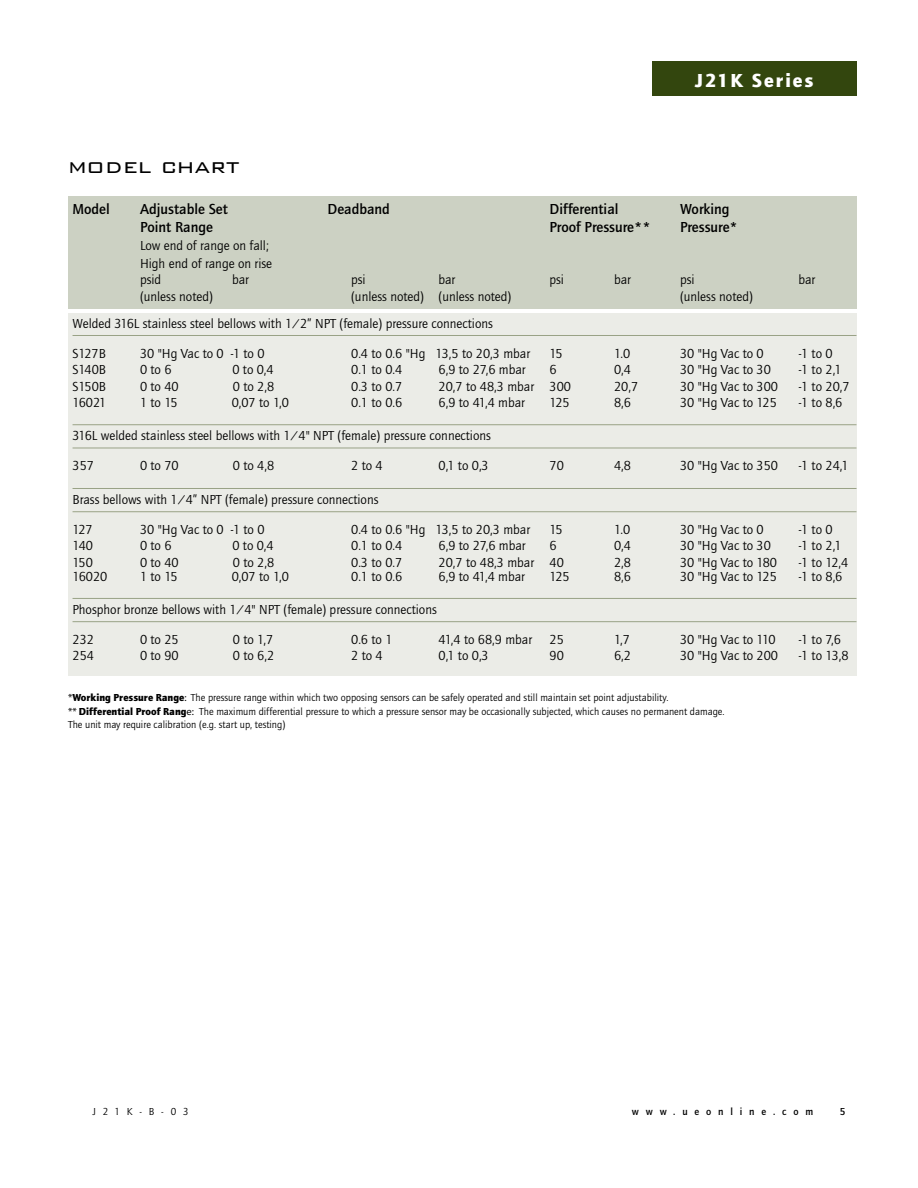
<style>
.page{position:relative;width:918px;height:1188px;background:#fff}
.page>*{position:absolute;margin:0;border:0;box-sizing:border-box;transform-origin:0 0}
.t1{font:300 25.5px "Bank Gothic BT";color:#000}
.t2{font:900 19.5px "Quay Sans ITC";letter-spacing:.1em;color:#fff}
.t3{font:15px "Quay Sans Md ITC";color:#000}
.t4{font:13.5px/18px "Quay Sans ITC";color:#000}
.t5{font:10.5px/13.5px "Quay Sans ITC";color:#000}
.t6{font:10.5px "Quay Sans Md ITC";letter-spacing:.65em;color:#000}
.t7{font:10.5px "Quay Sans ITC Book SC900";letter-spacing:.65em;color:#000}
.t8{font:10.5px "Quay Sans Md ITC SC900";color:#000}
.s1{font-family:"Myriad Pro"}
.s2{font-weight:900}
</style>
<div class="page">
<div style="left:652px;top:62px;width:204px;height:34px;background:#33460e"></div>
<div style="left:68px;top:196px;width:788px;height:112px;background:#ccd1c3"></div>
<div style="left:68px;top:314px;width:788px;height:362px;background:#ebece7"></div>
<hr style="left:73px;top:335px;width:784px;height:1px;background:#99a286">
<hr style="left:73px;top:424px;width:784px;height:1px;background:#99a286">
<hr style="left:73px;top:448px;width:784px;height:1px;background:#99a286">
<hr style="left:73px;top:488px;width:784px;height:1px;background:#99a286">
<hr style="left:73px;top:511px;width:784px;height:1px;background:#99a286">
<hr style="left:73px;top:598px;width:784px;height:1px;background:#99a286">
<hr style="left:73px;top:621px;width:784px;height:1px;background:#99a286">
<h2 class="t2" style="left:696px;top:69px;width:119px">J21K Series</h2>
<h1 class="t1" style="left:68px;top:152px;width:173px">model chart</h1>
<p class="t3" style="left:73px;top:200px;width:39px">Model</p>
<p class="t3" style="left:140px;top:200px;width:89px">Adjustable Set</p>
<p class="t3" style="left:328px;top:200px;width:64px">Deadband</p>
<p class="t3" style="left:550px;top:200px;width:70px">Differential</p>
<p class="t3" style="left:680px;top:200px;width:51px">Working</p>
<p class="t3" style="left:140px;top:218px;width:74px">Point Range</p>
<p class="t3" style="left:550px;top:218px;width:103px">Proof Pressure**</p>
<p class="t3" style="left:680px;top:218px;width:59px">Pressure*</p>
<p class="t4" style="left:140px;top:236px;width:134px">Low end of range on fall;<br>High end of range on rise</p>
<p class="t4" style="left:140px;top:271px;width:23px">psid</p>
<p class="t4" style="left:232px;top:271px;width:18px">bar</p>
<p class="t4" style="left:351px;top:271px;width:16px">psi</p>
<p class="t4" style="left:439px;top:271px;width:18px">bar</p>
<p class="t4" style="left:550px;top:271px;width:16px">psi</p>
<p class="t4" style="left:614px;top:271px;width:18px">bar</p>
<p class="t4" style="left:680px;top:271px;width:16px">psi</p>
<p class="t4" style="left:799px;top:271px;width:18px">bar</p>
<p class="t4" style="left:140px;top:287px;width:74px">(unless noted)</p>
<p class="t4" style="left:351px;top:287px;width:162px">(unless noted) (unless noted)</p>
<p class="t4" style="left:680px;top:287px;width:74px">(unless noted)</p>
<p class="t4" style="left:73px;top:314px;width:422px">Welded 316L stainless steel bellows with 1/2” NPT (female) pressure connections</p>
<p class="t4" style="left:73px;top:344px;width:35px">S127B</p>
<p class="t4" style="left:140px;top:344px;width:126px">30 "Hg Vac to 0 -1 to 0</p>
<p class="t4" style="left:351px;top:344px;width:181px">0.4 to 0.6 "Hg 13,5 to 20,3 mbar</p>
<p class="t4" style="left:550px;top:344px;width:15px">15</p>
<p class="t4" style="left:614px;top:344px;width:18px">1.0</p>
<p class="t4" style="left:680px;top:344px;width:85px">30 "Hg Vac to 0</p>
<p class="t4" style="left:799px;top:344px;width:36px">-1 to 0</p>
<p class="t4" style="left:73px;top:361px;width:35px">S140B</p>
<p class="t4" style="left:140px;top:361px;width:33px">0 to 6</p>
<p class="t4" style="left:232px;top:361px;width:43px">0 to 0,4</p>
<p class="t4" style="left:351px;top:361px;width:53px">0.1 to 0.4</p>
<p class="t4" style="left:439px;top:361px;width:89px">6,9 to 27,6 mbar</p>
<p class="t4" style="left:550px;top:361px;width:9px">6</p>
<p class="t4" style="left:614px;top:361px;width:18px">0,4</p>
<p class="t4" style="left:680px;top:361px;width:92px">30 "Hg Vac to 30</p>
<p class="t4" style="left:799px;top:361px;width:45px">-1 to 2,1</p>
<p class="t4" style="left:73px;top:377px;width:35px">S150B</p>
<p class="t4" style="left:140px;top:377px;width:40px">0 to 40</p>
<p class="t4" style="left:233px;top:377px;width:43px">0 to 2,8</p>
<p class="t4" style="left:351px;top:377px;width:53px">0.3 to 0.7</p>
<p class="t4" style="left:439px;top:377px;width:134px">20,7 to 48,3 mbar 300</p>
<p class="t4" style="left:614px;top:377px;width:26px">20,7</p>
<p class="t4" style="left:680px;top:377px;width:100px">30 "Hg Vac to 300</p>
<p class="t4" style="left:799px;top:377px;width:53px">-1 to 20,7</p>
<p class="t4" style="left:73px;top:394px;width:35px">16021</p>
<p class="t4" style="left:140px;top:394px;width:39px">1 to 15</p>
<p class="t4" style="left:232px;top:394px;width:59px">0,07 to 1,0</p>
<p class="t4" style="left:351px;top:394px;width:53px">0.1 to 0.6</p>
<p class="t4" style="left:439px;top:394px;width:88px">6,9 to 41,4 mbar</p>
<p class="t4" style="left:550px;top:394px;width:22px">125</p>
<p class="t4" style="left:614px;top:394px;width:18px">8,6</p>
<p class="t4" style="left:680px;top:394px;width:98px">30 "Hg Vac to 125</p>
<p class="t4" style="left:799px;top:394px;width:45px">-1 to 8,6</p>
<p class="t4" style="left:73px;top:427px;width:420px">316L welded stainless steel bellows with 1/4" NPT (female) pressure connections</p>
<p class="t4" style="left:73px;top:457px;width:23px">357</p>
<p class="t4" style="left:140px;top:457px;width:40px">0 to 70</p>
<p class="t4" style="left:233px;top:457px;width:43px">0 to 4,8</p>
<p class="t4" style="left:351px;top:457px;width:33px">2 to 4</p>
<p class="t4" style="left:439px;top:457px;width:52px">0,1 to 0,3</p>
<p class="t4" style="left:550px;top:457px;width:16px">70</p>
<p class="t4" style="left:614px;top:457px;width:18px">4,8</p>
<p class="t4" style="left:680px;top:457px;width:100px">30 "Hg Vac to 350</p>
<p class="t4" style="left:799px;top:457px;width:52px">-1 to 24,1</p>
<p class="t4" style="left:73px;top:491px;width:307px">Brass bellows with 1/4” NPT (female) pressure connections</p>
<p class="t4" style="left:73px;top:521px;width:22px">127</p>
<p class="t4" style="left:140px;top:521px;width:126px">30 "Hg Vac to 0 -1 to 0</p>
<p class="t4" style="left:351px;top:521px;width:181px">0.4 to 0.6 "Hg 13,5 to 20,3 mbar</p>
<p class="t4" style="left:550px;top:521px;width:15px">15</p>
<p class="t4" style="left:614px;top:521px;width:18px">1.0</p>
<p class="t4" style="left:680px;top:521px;width:85px">30 "Hg Vac to 0</p>
<p class="t4" style="left:799px;top:521px;width:36px">-1 to 0</p>
<p class="t4" style="left:73px;top:537px;width:22px">140</p>
<p class="t4" style="left:140px;top:537px;width:33px">0 to 6</p>
<p class="t4" style="left:232px;top:537px;width:43px">0 to 0,4</p>
<p class="t4" style="left:351px;top:537px;width:53px">0.1 to 0.4</p>
<p class="t4" style="left:439px;top:537px;width:89px">6,9 to 27,6 mbar</p>
<p class="t4" style="left:550px;top:537px;width:9px">6</p>
<p class="t4" style="left:614px;top:537px;width:18px">0,4</p>
<p class="t4" style="left:680px;top:537px;width:92px">30 "Hg Vac to 30</p>
<p class="t4" style="left:799px;top:537px;width:45px">-1 to 2,1</p>
<p class="t4" style="left:73px;top:553px;width:22px">150</p>
<p class="t4" style="left:140px;top:553px;width:40px">0 to 40</p>
<p class="t4" style="left:233px;top:553px;width:43px">0 to 2,8</p>
<p class="t4" style="left:351px;top:553px;width:53px">0.3 to 0.7</p>
<p class="t4" style="left:439px;top:553px;width:127px">20,7 to 48,3 mbar 40</p>
<p class="t4" style="left:614px;top:553px;width:18px">2,8</p>
<p class="t4" style="left:680px;top:553px;width:99px">30 "Hg Vac to 180</p>
<p class="t4" style="left:799px;top:553px;width:51px">-1 to 12,4</p>
<p class="t4" style="left:73px;top:568px;width:36px">16020</p>
<p class="t4" style="left:140px;top:568px;width:39px">1 to 15</p>
<p class="t4" style="left:232px;top:568px;width:59px">0,07 to 1,0</p>
<p class="t4" style="left:351px;top:568px;width:53px">0.1 to 0.6</p>
<p class="t4" style="left:439px;top:568px;width:88px">6,9 to 41,4 mbar</p>
<p class="t4" style="left:550px;top:568px;width:22px">125</p>
<p class="t4" style="left:614px;top:568px;width:18px">8,6</p>
<p class="t4" style="left:680px;top:568px;width:98px">30 "Hg Vac to 125</p>
<p class="t4" style="left:799px;top:568px;width:45px">-1 to 8,6</p>
<p class="t4" style="left:73px;top:601px;width:366px">Phosphor bronze bellows with 1/4" NPT (female) pressure connections</p>
<p class="t4" style="left:73px;top:631px;width:23px">232</p>
<p class="t4" style="left:140px;top:631px;width:40px">0 to 25</p>
<p class="t4" style="left:233px;top:631px;width:42px">0 to 1,7</p>
<p class="t4" style="left:351px;top:631px;width:43px">0.6 to 1</p>
<p class="t4" style="left:439px;top:631px;width:95px">41,4 to 68,9 mbar</p>
<p class="t4" style="left:550px;top:631px;width:16px">25</p>
<p class="t4" style="left:614px;top:631px;width:18px">1,7</p>
<p class="t4" style="left:680px;top:631px;width:97px">30 "Hg Vac to 110</p>
<p class="t4" style="left:799px;top:631px;width:44px">-1 to 7,6</p>
<p class="t4" style="left:73px;top:647px;width:23px">254</p>
<p class="t4" style="left:140px;top:647px;width:40px">0 to 90</p>
<p class="t4" style="left:233px;top:647px;width:43px">0 to 6,2</p>
<p class="t4" style="left:351px;top:647px;width:33px">2 to 4</p>
<p class="t4" style="left:439px;top:647px;width:52px">0,1 to 0,3</p>
<p class="t4" style="left:550px;top:647px;width:16px">90</p>
<p class="t4" style="left:614px;top:647px;width:18px">6,2</p>
<p class="t4" style="left:680px;top:647px;width:100px">30 "Hg Vac to 200</p>
<p class="t4" style="left:799px;top:647px;width:52px">-1 to 13,8</p>
<p class="t5" style="left:68px;top:691px;width:658px"><span class="s1">*</span><span class="s2">Working Pressure Range</span><span class="s1">:</span> The pressure range within which two opposing sensors can be safely operated and still maintain set point adjustability.<br><span class="s1">**</span> <span class="s2">Differential Proof Rang</span><span class="s1">e:</span> The maximum differential pressure to which a pressure sensor may be occasionally subjected, which causes no permanent damage.<br>The unit may require calibration (e.g. start up, testing)</p>
<p class="t7" style="left:92px;top:1106px;width:98px">J21K-B-03</p>
<p class="t6" style="left:632px;top:1106px;width:183px">www.ueonline.com</p>
<p class="t8" style="left:840px;top:1106px;width:7px">5</p>
</div>
